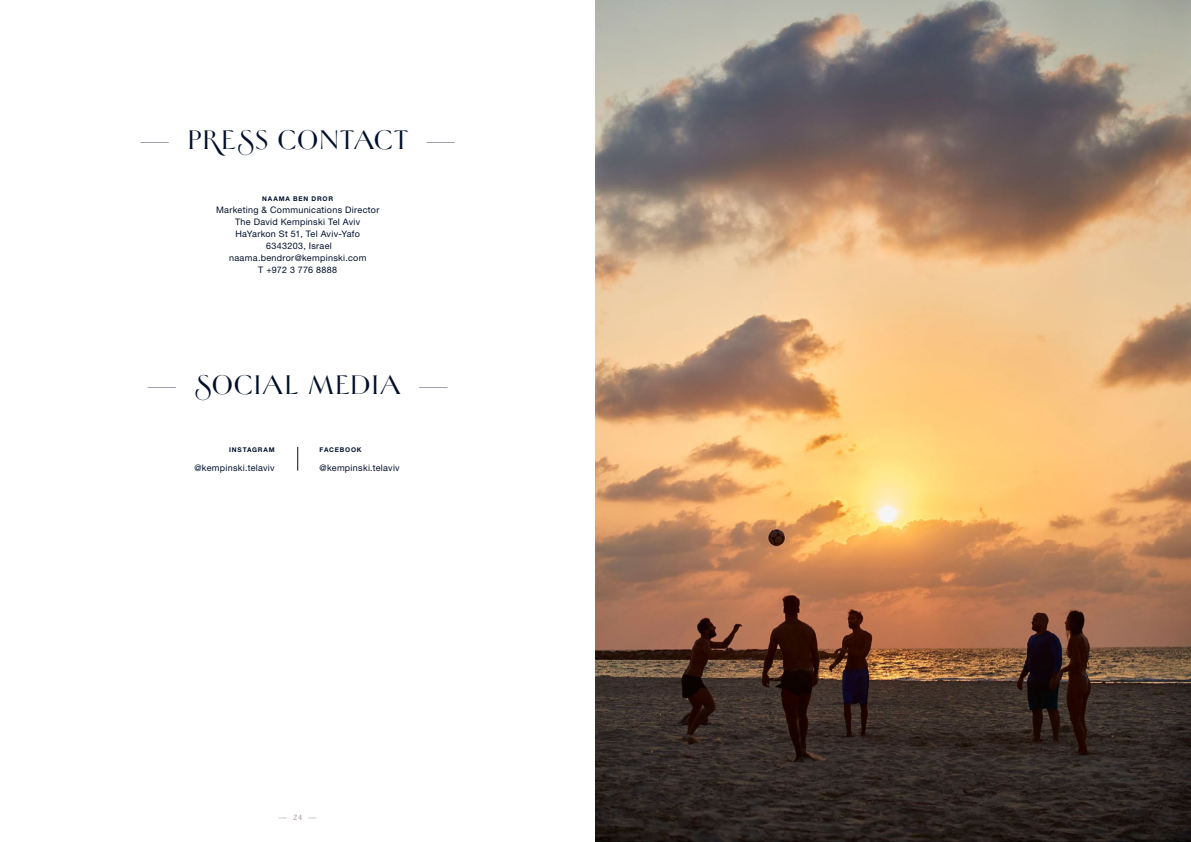
<style>
.page{position:relative;width:1191px;height:842px;background:#fff}
.page>*{position:absolute;margin:0;border:0;box-sizing:border-box;transform-origin:0 0}
.t1{font:30px "Helene Hess";color:#010f2a}
.t2{font:9px/12px "Helvetica Neue LT Std";letter-spacing:.035em;color:#010f2a;text-align:center}
.t3{font:8px "Kings Caslon";color:#9e938e}
.t4{font:700 6.5px "Helvetica Neue LT Std";letter-spacing:.125em;color:#010f2a}
</style>
<div class="page">
<img style="left:595px;top:0;width:596px;height:842px">
<svg style="left:297px;top:447px;width:1px;height:24px"></svg>
<h1 class="t1" style="left:140px;top:124px;width:317px">— PRESS CONTACT —</h1>
<p class="t4" style="left:262px;top:195px;width:72px">NAAMA BEN DROR</p>
<p class="t2" style="left:216px;top:204px;width:165px">Marketing &amp; Communications Director<br>The David Kempinski Tel Aviv<br>HaYarkon St 51, Tel Aviv-Yafo<br>6343203, Israel naama.bendror@kempinski.com<br>T +972 3 776 8888</p>
<h1 class="t1" style="left:147px;top:369px;width:303px">— SOCIAL MEDIA —</h1>
<p class="t4" style="left:229px;top:445px;width:47px">INSTAGRAM</p>
<p class="t4" style="left:319px;top:445px;width:43px">FACEBOOK</p>
<p class="t2" style="left:194px;top:461px;width:82px">@kempinski.telaviv</p>
<p class="t2" style="left:319px;top:461px;width:82px">@kempinski.telaviv</p>
<p class="t3" style="left:279px;top:812px;width:39px">— 24 —</p>
</div>
